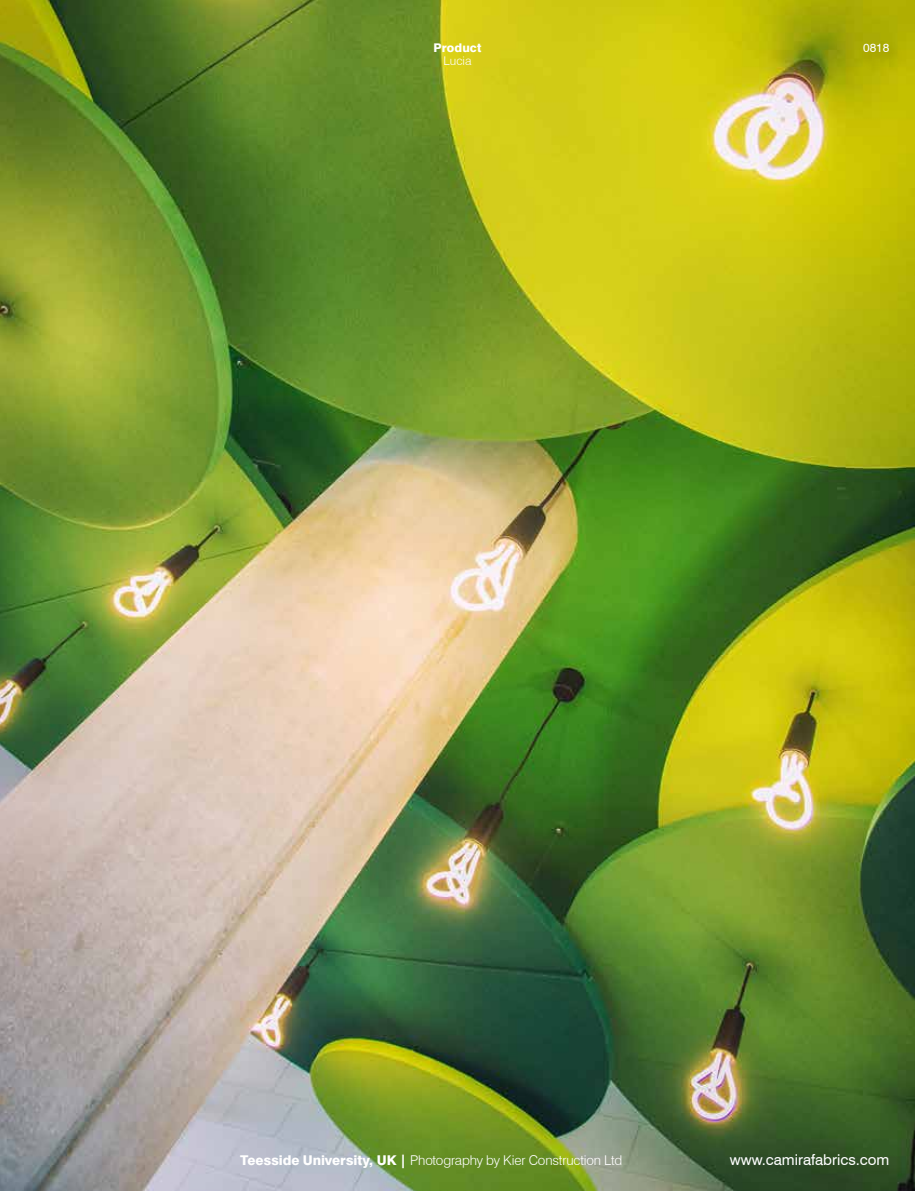
<style>
.page{position:relative;width:915px;height:1191px;background:#fff}
.page>*{position:absolute;margin:0;border:0;box-sizing:border-box;transform-origin:0 0}
.t1{font:15px "Swiss 721 BT";color:#fff}
.t2{font:300 13.5px "Swiss 721 BT";letter-spacing:-.01em;color:#fff}
.t3{font:800 12px "Swiss 721 BT";letter-spacing:.005em;color:#fff}
.t4{font:300 12px "Swiss 721 BT";letter-spacing:.005em;color:#fff}
.t5{font:12px "Swiss 721 BT";color:#fff}
.s1{font-weight:800}
</style>
<div class="page">
<img style="left:0;top:0;width:914px;height:1191px">
<div style="left:720px;top:1148px;width:186px;height:38px;background:#2c4a25"></div>
<div style="left:853px;top:38px;width:53px;height:35px;background:#000;opacity:.18"></div>
<p class="t3" style="left:433px;top:40px;width:49px">Product</p>
<p class="t4" style="left:443px;top:54px;width:30px">Lucia</p>
<p class="t5" style="left:862px;top:41px;width:28px">0818</p>
<p class="t2" style="left:240px;top:1152px;width:383px"><span class="s1">Teesside University, UK |</span> Photography by Kier Construction Ltd</p>
<p class="t1" style="left:729px;top:1151px;width:161px">www.camirafabrics.com</p>
</div>
